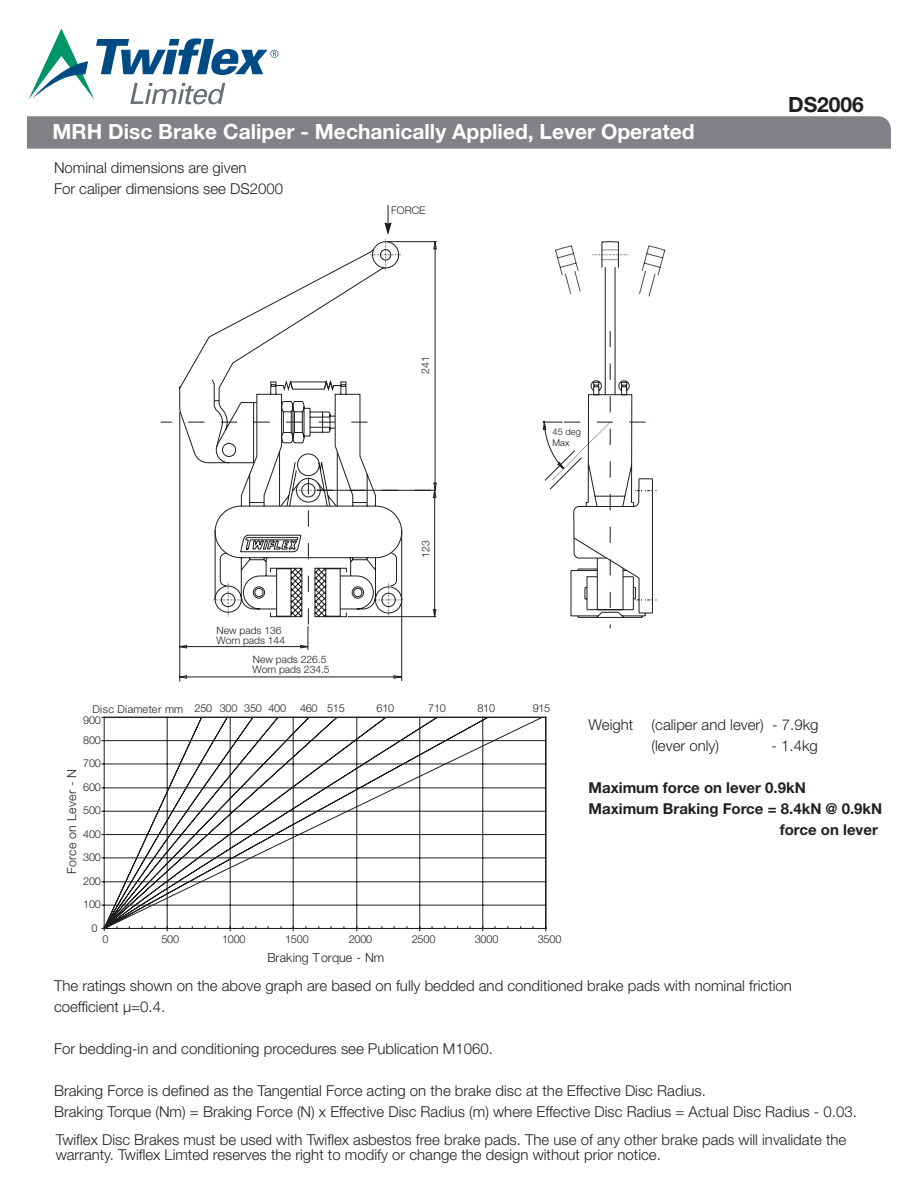
<style>
.page{position:relative;width:918px;height:1188px;background:#fff}
.page>*{position:absolute;margin:0;border:0;box-sizing:border-box;transform-origin:0 0}
.t1{font:700 21px "Helvetica Neue LT Std";color:#fff}
.t2{font:700 21px "Helvetica Neue LT Std";color:#231f20}
.t3{font:300 15px/15px "Helvetica Neue LT Std";color:#231f20}
.t4{font:700 15px/21px "Helvetica Neue LT Std";color:#231f20}
.t5{font:300 12.45px "Helvetica Neue LT Std";letter-spacing:-.005em;color:#201d1e}
.t6{font:300 10.95px "Helvetica Neue LT Std";letter-spacing:-.015em;color:#201d1e}
.t7{font:300 10.5px "Helvetica Neue LT Std";color:#201d1e}
.t8{font:300 10.2px/10.6px "Helvetica Neue LT Std";color:#201d1e}
.t9{font:300 9.3px/11.4px "Helvetica Neue LT Std";color:#201d1e}
</style>
<div class="page">
<svg style="left:28px;top:28px;width:250px;height:76px"></svg>
<div style="left:27px;top:116px;width:864px;height:33px;background:#808285"></div>
<svg style="left:160px;top:241px;width:506px;height:441px"></svg>
<svg style="left:161px;top:205px;width:276px;height:420px"></svg>
<svg style="left:101px;top:717px;width:446px;height:215px"></svg>
<svg style="left:104px;top:717px;width:439px;height:211px"></svg>
<p class="t1" style="left:52px;top:118px;width:644px">MRH Disc Brake Caliper - Mechanically Applied, Lever Operated</p>
<p class="t3" style="left:54px;top:160px;width:194px">Nominal dimensions are given</p>
<p class="t3" style="left:54px;top:181px;width:231px">For caliper dimensions see DS2000</p>
<p class="t7" style="left:391px;top:204px;width:36px">FORCE</p>
<p class="t7" style="left:419px;top:374px;width:19px;rotate:-90deg">142</p>
<p class="t8" style="left:216px;top:625px;width:70px">New pads 136<br>Worn pads 144</p>
<p class="t8" style="left:252px;top:654px;width:79px">New pads 226.5<br>Worn pads 234.5</p>
<p class="t7" style="left:419px;top:558px;width:19px;rotate:-90deg">321</p>
<p class="t9" style="left:553px;top:426px;width:30px">45 deg<br>Max</p>
<p class="t6" style="left:93px;top:702px;width:195px">Disc Diameter mm 250 300 350 400</p>
<p class="t6" style="left:300px;top:702px;width:46px">460 515</p>
<p class="t6" style="left:377px;top:702px;width:19px">610</p>
<p class="t6" style="left:428px;top:702px;width:19px">710</p>
<p class="t6" style="left:477px;top:702px;width:19px">810</p>
<p class="t6" style="left:533px;top:702px;width:19px">915</p>
<p class="t2" style="left:788px;top:91px;width:77px">DS2006</p>
<p class="t6" style="left:83px;top:714px;width:19px">900</p>
<p class="t6" style="left:83px;top:733px;width:19px">800</p>
<p class="t6" style="left:83px;top:757px;width:19px">700</p>
<p class="t5" style="left:64px;top:874px;width:107px;rotate:-90deg">F ecr o no r eveL - N</p>
<p class="t6" style="left:83px;top:780px;width:19px">600</p>
<p class="t6" style="left:83px;top:804px;width:19px">500</p>
<p class="t6" style="left:83px;top:827px;width:19px">400</p>
<p class="t6" style="left:83px;top:850px;width:19px">300</p>
<p class="t6" style="left:83px;top:874px;width:19px">200</p>
<p class="t6" style="left:83px;top:898px;width:19px">100</p>
<p class="t6" style="left:91px;top:921px;width:8px">0</p>
<p class="t6" style="left:102px;top:932px;width:8px">0</p>
<p class="t6" style="left:161px;top:932px;width:19px">500</p>
<p class="t6" style="left:222px;top:932px;width:25px">1000</p>
<p class="t6" style="left:285px;top:932px;width:25px">1500</p>
<p class="t6" style="left:349px;top:932px;width:25px">2000</p>
<p class="t6" style="left:412px;top:932px;width:25px">2500</p>
<p class="t6" style="left:475px;top:932px;width:25px">3000</p>
<p class="t6" style="left:538px;top:932px;width:25px">3500</p>
<p class="t5" style="left:268px;top:950px;width:118px">Braking Torque - Nm</p>
<p class="t3" style="left:589px;top:717px;width:232px">Weight (caliper and lever) - 7.9kg</p>
<p class="t3" style="left:652px;top:738px;width:69px">(lever only)</p>
<p class="t3" style="left:771px;top:738px;width:48px">- 1.4kg</p>
<p class="t4" style="left:589px;top:777px;width:219px">Maximum force on lever 0.9kN</p>
<p class="t4" style="left:780px;top:798px;width:104px;text-indent:-191px">Maximum Braking Force = 8.4kN @ 0.9kN force on lever</p>
<p class="t3" style="left:54px;top:978px;width:739px">The ratings shown on the above graph are based on fully bedded and conditioned brake pads with nominal friction</p>
<p class="t3" style="left:54px;top:999px;width:113px">coefficient µ=0.4.</p>
<p class="t3" style="left:54px;top:1041px;width:441px">For bedding-in and conditioning procedures see Publication M1060.</p>
<p class="t3" style="left:54px;top:1083px;width:653px">Braking Force is defined as the Tangential Force acting on the brake disc at the Effective Disc Radius.</p>
<p class="t3" style="left:54px;top:1104px;width:804px">Braking Torque (Nm) = Braking Force (N) x Effective Disc Radius (m) where Effective Disc Radius = Actual Disc Radius - 0.03.</p>
<p class="t3" style="left:56px;top:1132px;width:792px">Twiflex Disc Brakes must be used with Twiflex asbestos free brake pads. The use of any other brake pads will invalidate the warranty. Twiflex Limted reserves the right to modify or change the design without prior notice.</p>
</div>
